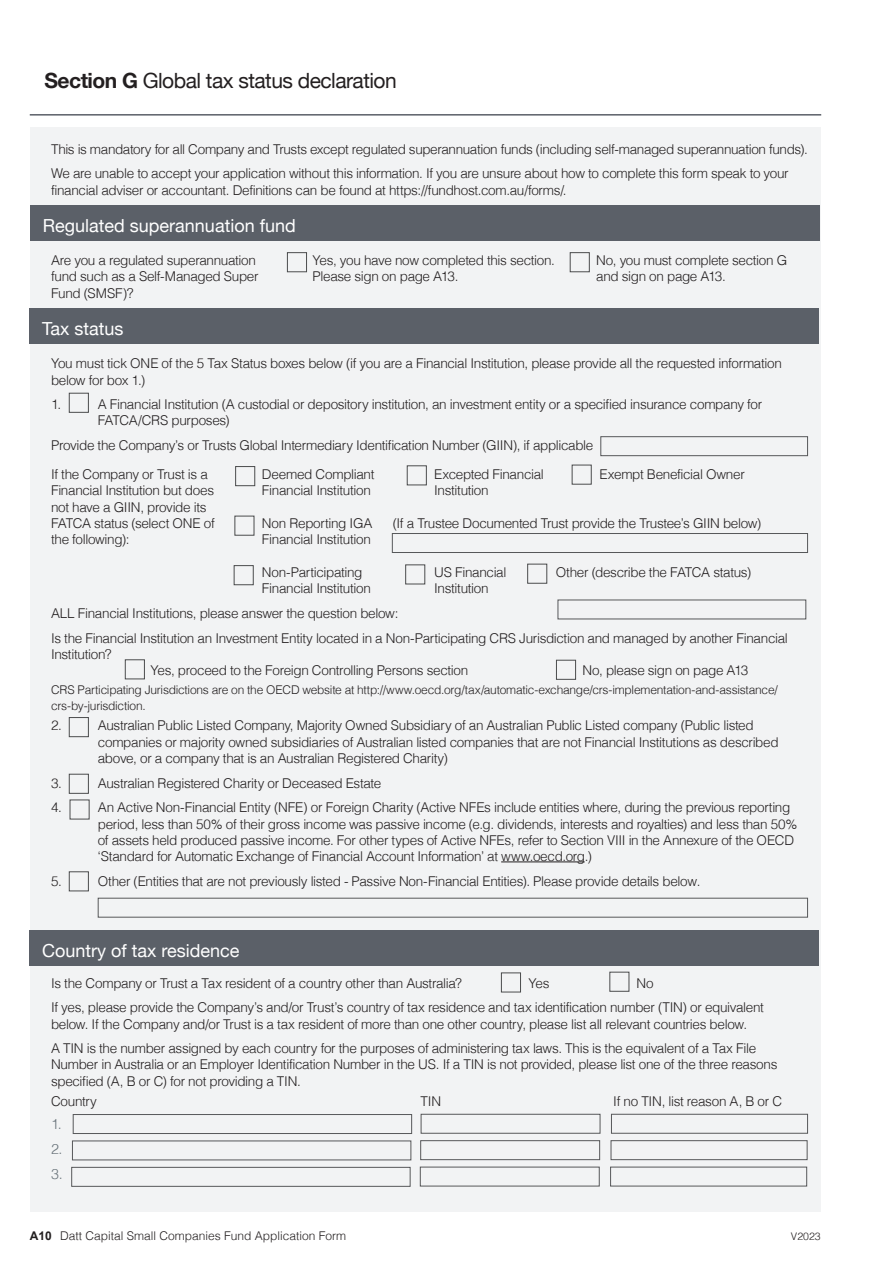
<style>
.page{position:relative;width:893px;height:1263px;background:#fff}
.page>*{position:absolute;margin:0;border:0;box-sizing:border-box;transform-origin:0 0}
.Sub_head_-_align_lef{font:21px "Helvetica Neue";letter-spacing:-.025em;color:#231f20}
.t1{font:18px "Helvetica Neue";color:#fff}
.t2{font:300 14.25px "Helvetica";color:#6a747b}
._02_Body_text{font:300 13.5px/16.2px "Helvetica";letter-spacing:-.025em;color:#231f20}
._02_Body_text-2{font:300 12px/16.2px "Helvetica";letter-spacing:-.02em;color:#231f20}
._02_Body_text-3{font:300 12px "Helvetica";color:#231f20}
.t3{font:300 10.5px "Helvetica";color:#231f20}
.s1{font-weight:700}
.s2{font-family:"Arial";font-weight:700}
</style>
<div class="page">
<hr style="left:30px;top:114px;width:791px;height:2px;background:#5b6068">
<div style="left:30px;top:128px;width:791px;height:1084px;background:#f2f3f4"></div>
<div style="left:30px;top:309px;width:789px;height:35px;background:#5b6068"></div>
<hr style="left:501px;top:861px;width:84px;height:1px;background:#231f20">
<div style="left:31px;top:205px;width:789px;height:36px;background:#5b6068"></div>
<div style="left:69px;top:393px;width:20px;height:20px;border:1px solid #4b4c4d"></div>
<div style="left:600px;top:436px;width:208px;height:20px;border:1px solid #57585a"></div>
<div style="left:235px;top:466px;width:20px;height:20px;border:1px solid #4b4c4d"></div>
<div style="left:407px;top:465px;width:20px;height:20px;border:1px solid #4b4c4d"></div>
<div style="left:572px;top:465px;width:20px;height:20px;border:1px solid #4b4c4d"></div>
<div style="left:234px;top:516px;width:20px;height:20px;border:1px solid #4b4c4d"></div>
<div style="left:392px;top:533px;width:416px;height:20px;border:1px solid #57585a"></div>
<div style="left:234px;top:565px;width:20px;height:20px;border:1px solid #4b4c4d"></div>
<div style="left:405px;top:564px;width:20px;height:20px;border:1px solid #4b4c4d"></div>
<div style="left:527px;top:564px;width:20px;height:20px;border:1px solid #4b4c4d"></div>
<div style="left:125px;top:659px;width:20px;height:20px;border:1px solid #4b4c4d"></div>
<div style="left:556px;top:660px;width:20px;height:20px;border:1px solid #4b4c4d"></div>
<div style="left:69px;top:717px;width:20px;height:20px;border:1px solid #4b4c4d"></div>
<div style="left:69px;top:774px;width:20px;height:20px;border:1px solid #4b4c4d"></div>
<div style="left:70px;top:799px;width:20px;height:20px;border:1px solid #4b4c4d"></div>
<div style="left:69px;top:871px;width:20px;height:20px;border:1px solid #4b4c4d"></div>
<div style="left:98px;top:898px;width:710px;height:19px;border:1px solid #57585a"></div>
<div style="left:30px;top:930px;width:789px;height:36px;background:#5b6068"></div>
<div style="left:501px;top:972px;width:20px;height:20px;border:1px solid #4b4c4d"></div>
<div style="left:609px;top:972px;width:20px;height:20px;border:1px solid #4b4c4d"></div>
<div style="left:421px;top:1114px;width:179px;height:19px;border:1px solid #57585a"></div>
<div style="left:420px;top:1140px;width:180px;height:20px;border:1px solid #57585a"></div>
<div style="left:611px;top:1114px;width:197px;height:19px;border:1px solid #57585a"></div>
<div style="left:611px;top:1140px;width:196px;height:20px;border:1px solid #57585a"></div>
<div style="left:73px;top:1114px;width:339px;height:20px;border:1px solid #57585a"></div>
<div style="left:71px;top:1167px;width:339px;height:20px;border:1px solid #57585a"></div>
<div style="left:287px;top:252px;width:20px;height:20px;border:1px solid #4b4c4d"></div>
<div style="left:570px;top:252px;width:20px;height:20px;border:1px solid #4b4c4d"></div>
<p class="Sub_head_-_align_lef" style="left:45px;top:66px;width:354px"><span class="s1">Section G</span> Global tax status declaration</p>
<p class="_02_Body_text" style="left:51px;top:140px;width:758px">This is mandatory for all Company and Trusts except regulated superannuation funds (including self-managed superannuation funds).</p>
<p class="_02_Body_text" style="left:51px;top:165px;width:739px">We are unable to accept your application without this information. If you are unsure about how to complete this form speak to your financial adviser or accountant. Definitions can be found at https://fundhost.com.au/forms/.</p>
<p class="t1" style="left:43px;top:212px;width:254px">Regulated superannuation fund</p>
<p class="_02_Body_text" style="left:51px;top:251px;width:207px">Are you a regulated superannuation</p>
<p class="_02_Body_text" style="left:313px;top:251px;width:244px">Yes, you have now completed this section.</p>
<p class="_02_Body_text" style="left:596px;top:251px;width:193px">No, you must complete section G</p>
<p class="_02_Body_text" style="left:51px;top:268px;width:209px">fund such as a Self-Managed Super</p>
<p class="_02_Body_text" style="left:313px;top:268px;width:147px">Please sign on page A13.</p>
<p class="_02_Body_text" style="left:596px;top:268px;width:131px">and sign on page A13.</p>
<p class="_02_Body_text" style="left:51px;top:284px;width:84px">Fund (SMSF)?</p>
<p class="t1" style="left:42px;top:315px;width:83px">Tax status</p>
<p class="_02_Body_text" style="left:51px;top:354px;width:732px">You must tick ONE of the 5 Tax Status boxes below (if you are a Financial Institution, please provide all the requested information below for box 1.)</p>
<p class="_02_Body_text" style="left:51px;top:395px;width:12px">1.</p>
<p class="_02_Body_text" style="left:98px;top:395px;width:666px">A Financial Institution (A custodial or depository institution, an investment entity or a specified insurance company for<br>FATCA/CRS purposes)</p>
<p class="_02_Body_text" style="left:51px;top:436px;width:544px">Provide the Company’s or Trusts Global Intermediary Identification Number (GIIN), if applicable</p>
<p class="_02_Body_text" style="left:51px;top:465px;width:158px">If the Company or Trust is a</p>
<p class="_02_Body_text" style="left:262px;top:465px;width:114px">Deemed Compliant</p>
<p class="_02_Body_text" style="left:434px;top:465px;width:111px">Excepted Financial</p>
<p class="_02_Body_text" style="left:600px;top:465px;width:147px">Exempt Beneficial Owner</p>
<p class="_02_Body_text" style="left:51px;top:481px;width:165px">Financial Institution but does</p>
<p class="_02_Body_text" style="left:262px;top:481px;width:110px">Financial Institution</p>
<p class="_02_Body_text" style="left:434px;top:481px;width:56px">Institution</p>
<p class="_02_Body_text" style="left:51px;top:498px;width:165px">not have a GIIN, provide its<br>FATCA status (select ONE of</p>
<p class="_02_Body_text" style="left:262px;top:514px;width:112px">Non Reporting IGA</p>
<p class="_02_Body_text" style="left:393px;top:514px;width:370px">(If a Trustee Documented Trust provide the Trustee’s GIIN below)</p>
<p class="_02_Body_text" style="left:51px;top:530px;width:80px">the following):</p>
<p class="_02_Body_text" style="left:262px;top:530px;width:110px">Financial Institution</p>
<p class="_02_Body_text" style="left:262px;top:563px;width:102px">Non-Participating</p>
<p class="_02_Body_text" style="left:434px;top:563px;width:74px">US Financial</p>
<p class="_02_Body_text" style="left:556px;top:563px;width:197px">Other (describe the FATCA status)</p>
<p class="_02_Body_text" style="left:262px;top:579px;width:110px">Financial Institution</p>
<p class="_02_Body_text" style="left:434px;top:579px;width:56px">Institution</p>
<p class="_02_Body_text" style="left:51px;top:604px;width:349px">ALL Financial Institutions, please answer the question below:</p>
<p class="_02_Body_text" style="left:51px;top:629px;width:738px">Is the Financial Institution an Investment Entity located in a Non-Participating CRS Jurisdiction and managed by another Financial</p>
<p class="_02_Body_text" style="left:51px;top:645px;width:62px">Institution?</p>
<p class="_02_Body_text" style="left:151px;top:661px;width:319px">Yes, proceed to the Foreign Controlling Persons section</p>
<p class="_02_Body_text" style="left:583px;top:661px;width:167px">No, please sign on page A13</p>
<p class="_02_Body_text-2" style="left:51px;top:681px;width:728px">CRS Participating Jurisdictions are on the OECD website at http://www.oecd.org/tax/automatic-exchange/crs-implementation-and-assistance/ crs-by-jurisdiction.</p>
<p class="_02_Body_text" style="left:51px;top:717px;width:12px">2.</p>
<p class="_02_Body_text" style="left:98px;top:717px;width:682px">Australian Public Listed Company, Majority Owned Subsidiary of an Australian Public Listed company (Public listed companies or majority owned subsidiaries of Australian listed companies that are not Financial Institutions as described above, or a company that is an Australian Registered Charity)</p>
<p class="_02_Body_text" style="left:51px;top:774px;width:13px">3.</p>
<p class="_02_Body_text" style="left:98px;top:774px;width:285px">Australian Registered Charity or Deceased Estate</p>
<p class="_02_Body_text" style="left:51px;top:798px;width:12px">4.</p>
<p class="_02_Body_text" style="left:98px;top:798px;width:701px">An Active Non-Financial Entity (NFE) or Foreign Charity (Active NFEs include entities where, during the previous reporting period, less than 50% of their gross income was passive income (e.g. dividends, interests and royalties) and less than 50% of assets held produced passive income. For other types of Active NFEs, refer to Section VIII in the Annexure of the OECD ‘Standard for Automatic Exchange of Financial Account Information’ at www.oecd.org.)</p>
<p class="_02_Body_text" style="left:51px;top:872px;width:12px">5.</p>
<p class="_02_Body_text" style="left:98px;top:872px;width:604px">Other (Entities that are not previously listed - Passive Non-Financial Entities). Please provide details below.</p>
<p class="t1" style="left:42px;top:937px;width:199px">Country of tax residence</p>
<p class="_02_Body_text" style="left:51px;top:974px;width:412px">Is the Company or Trust a Tax resident of a country other than Australia?</p>
<p class="_02_Body_text" style="left:529px;top:974px;width:22px">Yes</p>
<p class="_02_Body_text" style="left:637px;top:974px;width:19px">No</p>
<p class="_02_Body_text" style="left:51px;top:998px;width:714px">If yes, please provide the Company’s and/or Trust’s country of tax residence and tax identification number (TIN) or equivalent below. If the Company and/or Trust is a tax resident of more than one other country, please list all relevant countries below.</p>
<p class="_02_Body_text" style="left:51px;top:1039px;width:728px">A TIN is the number assigned by each country for the purposes of administering tax laws. This is the equivalent of a Tax File<br>Number in Australia or an Employer Identification Number in the US. If a TIN is not provided, please list one of the three reasons specified (A, B or C) for not providing a TIN.</p>
<p class="_02_Body_text" style="left:51px;top:1092px;width:47px">Country</p>
<p class="_02_Body_text" style="left:421px;top:1092px;width:22px">TIN</p>
<p class="_02_Body_text" style="left:613px;top:1092px;width:170px">If no TIN, list reason A, B or C</p>
<p class="t2" style="left:51px;top:1112px;width:12px">1.</p>
<p class="t2" style="left:51px;top:1137px;width:13px">2.</p>
<p class="t2" style="left:51px;top:1162px;width:13px">3.</p>
<p class="_02_Body_text-3" style="left:30px;top:1226px;width:318px"><span class="s2">A10</span> Datt Capital Small Companies Fund Application Form</p>
<p class="t3" style="left:791px;top:1227px;width:31px">V2023</p>
</div>
